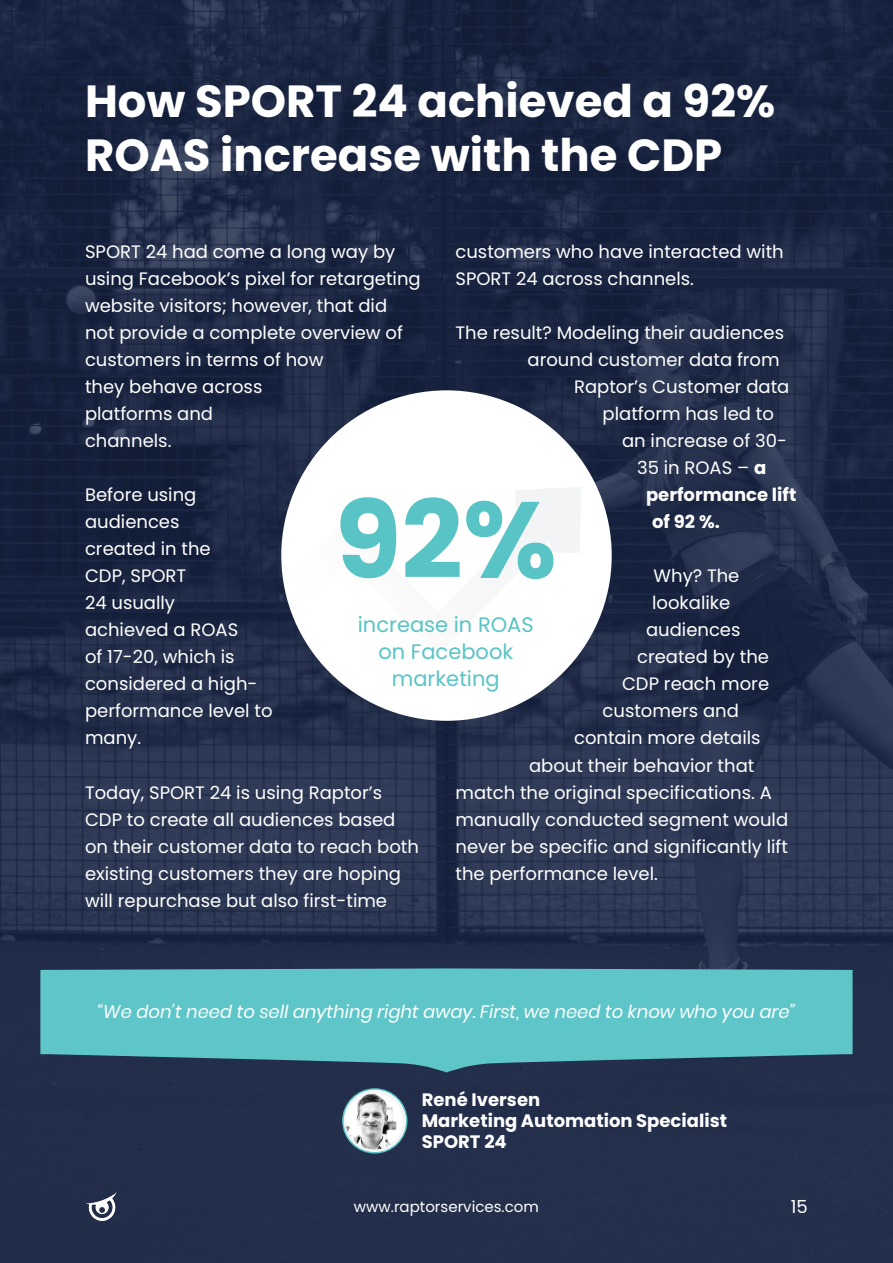
<style>
.page{position:relative;width:893px;height:1263px;background:#fff}
.page>*{position:absolute;margin:0;border:0;box-sizing:border-box;transform-origin:0 0}
.t1{font:700 108px "Poppins";color:#59c4c5}
.Header_2{font:700 45px/54px "Poppins";color:#fff}
.t2{font:21px/27px "Poppins";color:#59c4c5;text-align:center}
.t3{font:18px/27px "Poppins";color:#fff}
.t4{font:700 18px "Poppins";color:#fff}
.t5{font:italic 18px "Poppins";color:#fff}
.t6{font:15px "Poppins";color:#fff}
.s1{font-weight:700}
</style>
<div class="page">
<img style="left:0;top:0;width:893px;height:1263px">
<svg style="left:40px;top:968px;width:813px;height:104px;background:#56b1b7"></svg>
<img style="left:343px;top:1089px;width:64px;height:63px">
<div style="left:342px;top:1088px;width:65px;height:65px;border:2px solid #5ec6c8;border-radius:50%"></div>
<div style="left:281px;top:390px;width:331px;height:331px;background:#fff;border-radius:50%"></div>
<svg style="left:281px;top:485px;width:302px;height:171px"></svg>
<svg style="left:484px;top:485px;width:99px;height:98px"></svg>
<img style="left:85px;top:1193px;width:31px;height:28px">
<p class="Header_2" style="left:85px;top:74px;width:692px">How SPORT 24 achieved a 92%<br>ROAS increase with the CDP</p>
<p class="t3" style="left:455px;top:239px;width:330px">customers who have interacted with<br>SPORT 24 across channels.</p>
<p class="t3" style="left:85px;top:239px;width:337px">SPORT 24 had come a long way by using Facebook’s pixel for retargeting website visitors; however, that did not provide a complete overview of customers in terms of how<br>they behave across<br>platforms and<br>channels.</p>
<p class="t3" style="left:455px;top:320px;width:330px">The result? Modeling their audiences</p>
<p class="t3" style="left:528px;top:347px;width:254px">around customer data from</p>
<p class="t3" style="left:574px;top:374px;width:217px">Raptor’s Customer data</p>
<p class="t3" style="left:603px;top:401px;width:173px">platform has led to</p>
<p class="t3" style="left:622px;top:428px;width:166px">an increase of 30-</p>
<p class="t3" style="left:637px;top:455px;width:131px">35 in ROAS – <span class="s1">a</span></p>
<p class="t4" style="left:646px;top:485px;width:152px">performance lift</p>
<p class="t4" style="left:652px;top:512px;width:68px">of 92 %.</p>
<p class="t3" style="left:85px;top:482px;width:189px">Before using audiences<br>created in the<br>CDP, SPORT<br>24 usually<br>achieved a ROAS<br>of 17-20, which is considered a high&shy;performance level to many.</p>
<p class="t3" style="left:85px;top:779px;width:335px">Today, SPORT 24 is using Raptor’s CDP to create all audiences based on their customer data to reach both existing customers they are hoping will repurchase but also first-time</p>
<p class="t1" style="left:335px;top:477px;width:224px">92%</p>
<p class="t2" style="left:358px;top:611px;width:177px">increase in ROAS on Facebook marketing</p>
<p class="t3" style="left:654px;top:563px;width:87px">Why? The</p>
<p class="t3" style="left:652px;top:590px;width:80px">lookalike</p>
<p class="t3" style="left:646px;top:617px;width:96px">audiences</p>
<p class="t3" style="left:637px;top:644px;width:133px">created by the</p>
<p class="t3" style="left:622px;top:671px;width:149px">CDP reach more</p>
<p class="t3" style="left:603px;top:698px;width:138px">customers and</p>
<p class="t3" style="left:574px;top:725px;width:188px">contain more details</p>
<p class="t3" style="left:529px;top:752px;width:227px">about their behavior that</p>
<p class="t3" style="left:455px;top:779px;width:318px">match the original specifications. A</p>
<p class="t3" style="left:455px;top:806px;width:334px">manually conducted segment would</p>
<p class="t3" style="left:455px;top:833px;width:334px">never be specific and significantly lift</p>
<p class="t3" style="left:455px;top:860px;width:202px">the performance level.</p>
<p class="t5" style="left:98px;top:1002px;width:699px">“We don’t need to sell anything right away. First, we need to know who you are”</p>
<p class="t4" style="left:422px;top:1089px;width:120px">René Iversen</p>
<p class="t4" style="left:422px;top:1110px;width:307px">Marketing Automation Specialist</p>
<p class="t4" style="left:422px;top:1131px;width:87px">SPORT 24</p>
<p class="t6" style="left:354px;top:1198px;width:186px">www.raptorservices.com</p>
<p class="t3" style="left:791px;top:1193px;width:19px">15</p>
</div>
